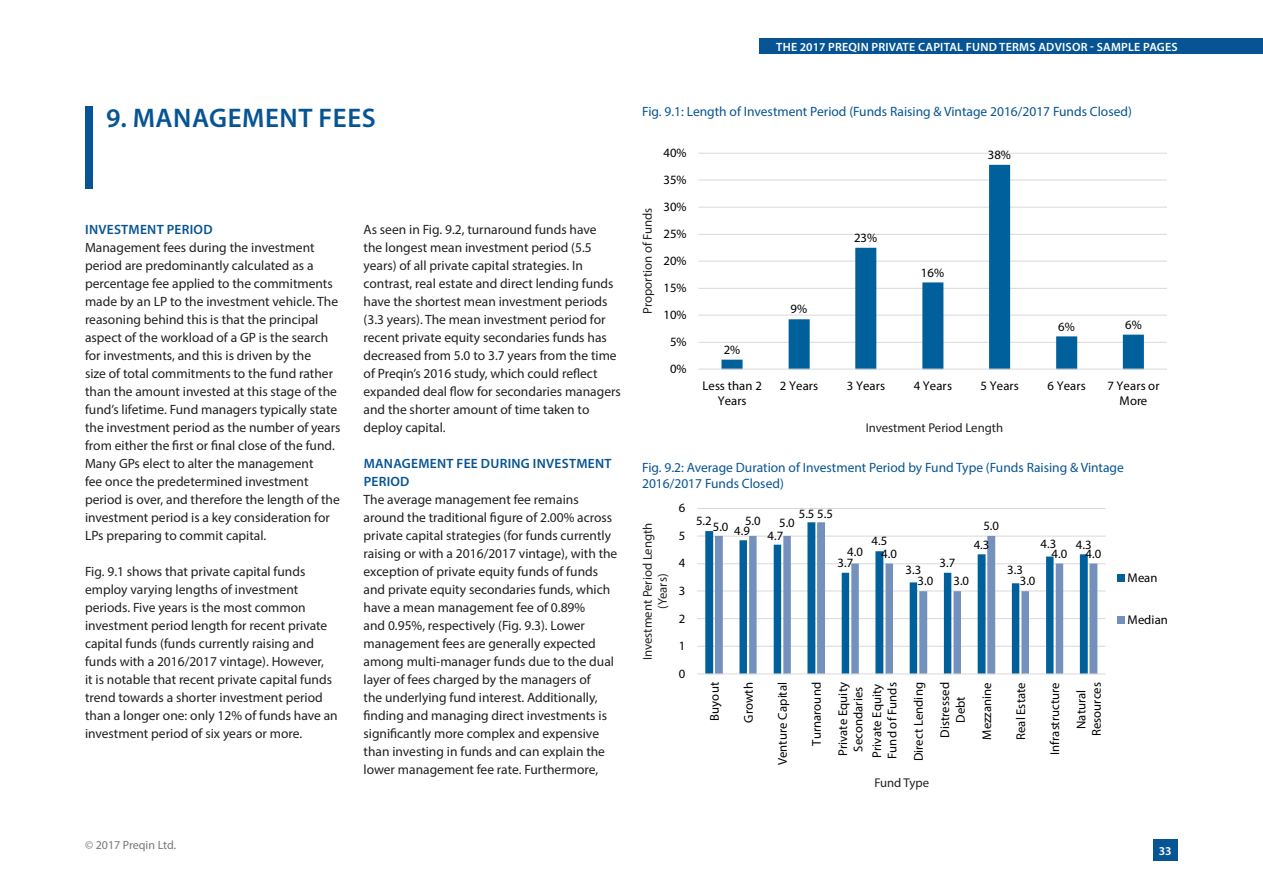
<style>
.page{position:relative;width:1263px;height:893px;background:#fff}
.page>*{position:absolute;margin:0;border:0;box-sizing:border-box;transform-origin:0 0}
.t1{font:600 27px "Myriad Pro";letter-spacing:.02em;color:#075494}
.t2{font:13.5px/18px "Myriad Pro";color:#231f20}
.t3{font:13.5px/16.2px "Myriad Pro";color:#075494}
.t4{font:600 13.5px/18px "Myriad Pro";letter-spacing:.02em;color:#075494}
.t5{font:12.75px/26.2px "Myriad Pro";letter-spacing:.005em;color:#000;text-align:center}
.t6{font:12.75px/15.3px "Myriad Pro";color:#231f20;text-align:center}
.t7{font:600 12px "Myriad Pro";letter-spacing:.02em;color:#fff}
.t8{font:12px "Myriad Pro";color:#76787b}
</style>
<div class="page">
<div style="left:760px;top:38px;width:503px;height:16px;background:#075494"></div>
<div style="left:1153px;top:840px;width:24px;height:21px;background:#075494"></div>
<div style="left:85px;top:106px;width:8px;height:83px;background:#075494"></div>
<hr style="left:697px;top:646px;width:408px;height:1px;background:#d9d9d9">
<hr style="left:697px;top:618px;width:408px;height:1px;background:#d9d9d9">
<hr style="left:697px;top:591px;width:408px;height:1px;background:#d9d9d9">
<hr style="left:697px;top:563px;width:408px;height:1px;background:#d9d9d9">
<hr style="left:697px;top:536px;width:408px;height:1px;background:#d9d9d9">
<hr style="left:697px;top:508px;width:408px;height:1px;background:#d9d9d9">
<svg style="left:705px;top:531px;width:10px;height:143px"></svg>
<svg style="left:715px;top:522px;width:382px;height:152px"></svg>
<hr style="left:697px;top:674px;width:408px;height:1px;background:#d9d9d9">
<div style="left:1117px;top:575px;width:7px;height:7px;background:#00609b"></div>
<div style="left:1117px;top:617px;width:7px;height:7px;background:#7391bc"></div>
<hr style="left:698px;top:342px;width:469px;height:1px;background:#d9d9d9">
<hr style="left:698px;top:315px;width:469px;height:1px;background:#d9d9d9">
<hr style="left:698px;top:288px;width:469px;height:1px;background:#d9d9d9">
<hr style="left:698px;top:261px;width:469px;height:1px;background:#d9d9d9">
<hr style="left:698px;top:234px;width:469px;height:1px;background:#d9d9d9">
<hr style="left:698px;top:207px;width:469px;height:1px;background:#d9d9d9">
<hr style="left:698px;top:180px;width:469px;height:1px;background:#d9d9d9">
<hr style="left:698px;top:153px;width:469px;height:1px;background:#d9d9d9">
<svg style="left:721px;top:165px;width:423px;height:204px"></svg>
<hr style="left:698px;top:369px;width:469px;height:1px;background:#d9d9d9">
<p class="t1" style="left:106px;top:100px;width:271px">9. MANAGEMENT FEES</p>
<p class="t4" style="left:85px;top:220px;width:129px">INVESTMENT PERIOD</p>
<p class="t2" style="left:85px;top:238px;width:257px">Management fees during the investment period are predominantly calculated as a percentage fee applied to the commitments made by an LP to the investment vehicle. The reasoning behind this is that the principal aspect of the workload of a GP is the search for investments, and this is driven by the<br>size of total commitments to the fund rather than the amount invested at this stage of the fund’s lifetime. Fund managers typically state the investment period as the number of years from either the first or final close of the fund.<br>Many GPs elect to alter the management<br>fee once the predetermined investment period is over, and therefore the length of the investment period is a key consideration for LPs preparing to commit capital.</p>
<p class="t2" style="left:85px;top:562px;width:254px">Fig. 9.1 shows that private capital funds employ varying lengths of investment periods. Five years is the most common investment period length for recent private capital funds (funds currently raising and funds with a 2016/2017 vintage). However,<br>it is notable that recent private capital funds trend towards a shorter investment period than a longer one: only 12% of funds have an investment period of six years or more.</p>
<p class="t2" style="left:364px;top:220px;width:259px">As seen in Fig. 9.2, turnaround funds have<br>the longest mean investment period (5.5 years) of all private capital strategies. In contrast, real estate and direct lending funds have the shortest mean investment periods (3.3 years). The mean investment period for recent private equity secondaries funds has decreased from 5.0 to 3.7 years from the time of Preqin’s 2016 study, which could reflect expanded deal flow for secondaries managers and the shorter amount of time taken to deploy capital.</p>
<p class="t4" style="left:364px;top:454px;width:249px">MANAGEMENT FEE DURING INVESTMENT<br>PERIOD</p>
<p class="t2" style="left:364px;top:490px;width:255px">The average management fee remains around the traditional figure of 2.00% across private capital strategies (for funds currently raising or with a 2016/2017 vintage), with the exception of private equity funds of funds and private equity secondaries funds, which have a mean management fee of 0.89%<br>and 0.95%, respectively (Fig. 9.3). Lower management fees are generally expected among multi-manager funds due to the dual layer of fees charged by the managers of<br>the underlying fund interest. Additionally, finding and managing direct investments is significantly more complex and expensive than investing in funds and can explain the lower management fee rate. Furthermore,</p>
<p class="t8" style="left:85px;top:837px;width:93px">© 2017 Preqin Ltd.</p>
<p class="t7" style="left:776px;top:39px;width:403px">THE 2017 PREQIN PRIVATE CAPITAL FUND TERMS ADVISOR - SAMPLE PAGES</p>
<p class="t3" style="left:642px;top:104px;width:491px">Fig. 9.1: Length of Investment Period (Funds Raising &amp; Vintage 2016/2017 Funds Closed)</p>
<p class="t6" style="left:639px;top:313px;width:107px;rotate:-90deg">Proportion of Funds</p>
<p class="t5" style="left:663px;top:139px;width:25px">40%</p>
<p class="t5" style="left:663px;top:166px;width:25px">35%</p>
<p class="t5" style="left:663px;top:193px;width:25px">30%</p>
<p class="t5" style="left:663px;top:220px;width:25px">25%</p>
<p class="t5" style="left:663px;top:247px;width:25px">20%</p>
<p class="t5" style="left:663px;top:274px;width:25px">15%</p>
<p class="t5" style="left:663px;top:301px;width:25px">10%</p>
<p class="t5" style="left:670px;top:329px;width:18px">5%</p>
<p class="t5" style="left:670px;top:356px;width:18px">0%</p>
<p class="t5" style="left:724px;top:336px;width:18px">2%</p>
<p class="t5" style="left:791px;top:296px;width:18px">9%</p>
<p class="t5" style="left:854px;top:224px;width:25px">23%</p>
<p class="t5" style="left:921px;top:259px;width:25px">16%</p>
<p class="t5" style="left:988px;top:141px;width:25px">38%</p>
<p class="t5" style="left:1058px;top:313px;width:18px">6%</p>
<p class="t5" style="left:1125px;top:311px;width:18px">6%</p>
<p class="t5" style="left:702px;top:377px;width:61px;line-height:15.5px">Less than 2<br>Years</p>
<p class="t5" style="left:780px;top:372px;width:40px">2 Years</p>
<p class="t5" style="left:847px;top:372px;width:40px">3 Years</p>
<p class="t5" style="left:914px;top:372px;width:40px">4 Years</p>
<p class="t5" style="left:980px;top:372px;width:40px">5 Years</p>
<p class="t5" style="left:1047px;top:372px;width:40px">6 Years</p>
<p class="t5" style="left:1107px;top:377px;width:54px;line-height:15.5px">7 Years or<br>More</p>
<p class="t6" style="left:866px;top:419px;width:139px">Investment Period Length</p>
<p class="t3" style="left:642px;top:459px;width:483px">Fig. 9.2: Average Duration of Investment Period by Fund Type (Funds Raising &amp; Vintage<br>2016/2017 Funds Closed)</p>
<p class="t6" style="left:639px;top:660px;width:139px;rotate:-90deg">Investment Period Length (Years)</p>
<p class="t5" style="left:679px;top:495px;width:8px">6</p>
<p class="t5" style="left:799px;top:500px;width:36px">5.5 5.5</p>
<p class="t5" style="left:696px;top:507px;width:17px">5.2</p>
<p class="t5" style="left:745px;top:507px;width:17px">5.0</p>
<p class="t5" style="left:779px;top:510px;width:17px">5.0</p>
<p class="t5" style="left:983px;top:513px;width:17px">5.0</p>
<p class="t5" style="left:713px;top:513px;width:17px">5.0</p>
<p class="t5" style="left:734px;top:517px;width:17px">4.9</p>
<p class="t5" style="left:768px;top:522px;width:17px">4.7</p>
<p class="t5" style="left:679px;top:522px;width:8px">5</p>
<p class="t5" style="left:871px;top:528px;width:17px">4.5</p>
<p class="t5" style="left:1040px;top:530px;width:17px">4.3</p>
<p class="t5" style="left:1076px;top:531px;width:17px">4.3</p>
<p class="t5" style="left:974px;top:531px;width:17px">4.3</p>
<p class="t5" style="left:847px;top:538px;width:17px">4.0</p>
<p class="t5" style="left:881px;top:540px;width:17px">4.0</p>
<p class="t5" style="left:1051px;top:540px;width:17px">4.0</p>
<p class="t5" style="left:1085px;top:540px;width:17px">4.0</p>
<p class="t5" style="left:837px;top:549px;width:17px">3.7</p>
<p class="t5" style="left:940px;top:549px;width:17px">3.7</p>
<p class="t5" style="left:679px;top:550px;width:8px">4</p>
<p class="t5" style="left:1007px;top:556px;width:17px">3.3</p>
<p class="t5" style="left:905px;top:557px;width:17px">3.3</p>
<p class="t5" style="left:1127px;top:565px;width:31px">Mean</p>
<p class="t5" style="left:1127px;top:606px;width:42px">Median</p>
<p class="t5" style="left:918px;top:568px;width:17px">3.0</p>
<p class="t5" style="left:953px;top:568px;width:17px">3.0</p>
<p class="t5" style="left:1020px;top:568px;width:17px">3.0</p>
<p class="t5" style="left:679px;top:577px;width:8px">3</p>
<p class="t5" style="left:679px;top:605px;width:8px">2</p>
<p class="t5" style="left:679px;top:633px;width:8px">1</p>
<p class="t5" style="left:679px;top:660px;width:8px">0</p>
<p class="t5" style="left:701px;top:721px;width:40px;rotate:-90deg">Buyout</p>
<p class="t5" style="left:735px;top:723px;width:42px;rotate:-90deg">Growth</p>
<p class="t5" style="left:769px;top:765px;width:84px;rotate:-90deg">Venture Capital</p>
<p class="t5" style="left:803px;top:756px;width:76px;text-align:right;rotate:-90deg">Turnaround<br>Private Equity</p>
<p class="t5" style="left:849px;top:757px;width:76px;line-height:18.6px;rotate:-90deg">Secondaries<br>Private Equity</p>
<p class="t5" style="left:879px;top:761px;width:81px;text-align:right;rotate:-90deg">Fund of Funds<br>Direct Lending<br>Distressed</p>
<p class="t5" style="left:947px;top:740px;width:59px;rotate:-90deg">Debt<br>Mezzanine</p>
<p class="t5" style="left:1007px;top:740px;width:59px;rotate:-90deg">Real Estate</p>
<p class="t5" style="left:1041px;top:729px;width:48px;text-align:left;text-indent:-26px;rotate:-90deg">Infrastructure<br>Natural</p>
<p class="t5" style="left:1083px;top:736px;width:56px;rotate:-90deg">Resources</p>
<p class="t6" style="left:874px;top:775px;width:56px">Fund Type</p>
<p class="t7" style="left:1159px;top:843px;width:14px">33</p>
</div>
